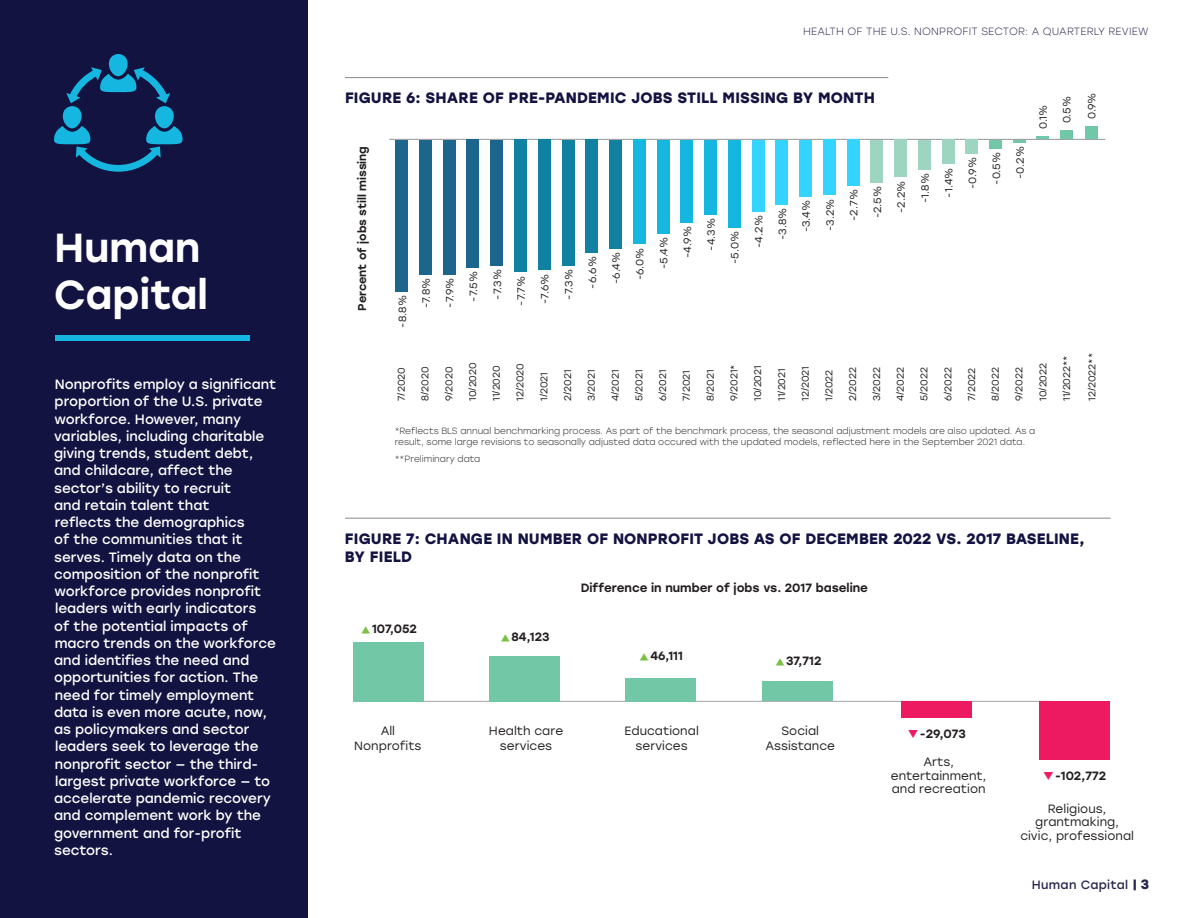
<style>
.page{position:relative;width:1188px;height:918px;background:#fff}
.page>*{position:absolute;margin:0;border:0;box-sizing:border-box;transform-origin:0 0}
.t1{font:500 40.5px/46.5px "Stolzl";color:#fff}
.t2{font:700 15px/18px "Stolzl";letter-spacing:.01em;color:#131342}
.t3{font:13.5px/17.2px "Stolzl";color:#fff}
.t4{font:12px/15px "Stolzl";letter-spacing:.005em;color:#231f20;text-align:center}
.t5{font:500 12px "Stolzl";color:#231f20}
.t6{font:12px "Stolzl";letter-spacing:.025em;color:#25244d}
.t7{font:500 11.4px "Stolzl";color:#231f20}
.t8{font:10.5px "Stolzl";color:#231f20}
.t9{font:300 10.5px "Stolzl";letter-spacing:.02em;color:#25244d}
.t10{font:9.75px "Stolzl";letter-spacing:-.01em;color:#231f20}
.t11{font:300 9px/10.8px "Stolzl";color:#231f20}
.s1{font-weight:700;font-size:13.5px}
</style>
<div class="page">
<div style="left:0;top:0;width:308px;height:918px;background:#131342"></div>
<div style="left:56px;top:335px;width:194px;height:6px;background:#15b6df"></div>
<svg style="left:54px;top:54px;width:129px;height:118px"></svg>
<hr style="left:354px;top:701px;width:697px;height:1px;background:#a4a3a3">
<div style="left:625px;top:678px;width:71px;height:24px;background:#72c7a7"></div>
<div style="left:763px;top:682px;width:70px;height:19px;background:#72c7a7"></div>
<div style="left:354px;top:642px;width:70px;height:59px;background:#72c7a7"></div>
<div style="left:489px;top:656px;width:71px;height:46px;background:#72c7a7"></div>
<div style="left:901px;top:701px;width:71px;height:17px;background:#ed1961"></div>
<div style="left:1039px;top:701px;width:71px;height:58px;background:#ed1961"></div>
<hr style="left:345px;top:518px;width:766px;height:1px;background:#8b8789">
<hr style="left:345px;top:77px;width:543px;height:1px;background:#8b8789">
<div style="left:395px;top:140px;width:13px;height:152px;background:#1c668e"></div>
<div style="left:419px;top:140px;width:13px;height:134px;background:#1c668e"></div>
<div style="left:443px;top:140px;width:13px;height:134px;background:#1c668e"></div>
<div style="left:466px;top:140px;width:13px;height:128px;background:#1c668e"></div>
<div style="left:490px;top:140px;width:13px;height:126px;background:#1c668e"></div>
<div style="left:514px;top:140px;width:13px;height:132px;background:#1081a1"></div>
<div style="left:538px;top:140px;width:13px;height:130px;background:#1081a1"></div>
<div style="left:562px;top:140px;width:12px;height:126px;background:#1081a1"></div>
<div style="left:585px;top:140px;width:13px;height:113px;background:#1081a1"></div>
<div style="left:609px;top:140px;width:13px;height:108px;background:#1081a1"></div>
<div style="left:633px;top:140px;width:13px;height:104px;background:#15b6df"></div>
<div style="left:657px;top:140px;width:13px;height:93px;background:#15b6df"></div>
<div style="left:680px;top:140px;width:13px;height:83px;background:#15b6df"></div>
<div style="left:704px;top:140px;width:13px;height:75px;background:#15b6df"></div>
<div style="left:728px;top:140px;width:13px;height:88px;background:#15b6df"></div>
<div style="left:752px;top:140px;width:13px;height:72px;background:#33d4ff"></div>
<div style="left:775px;top:140px;width:13px;height:64px;background:#33d4ff"></div>
<div style="left:799px;top:140px;width:13px;height:57px;background:#33d4ff"></div>
<div style="left:823px;top:140px;width:13px;height:55px;background:#33d4ff"></div>
<div style="left:847px;top:140px;width:13px;height:46px;background:#33d4ff"></div>
<div style="left:870px;top:140px;width:13px;height:43px;background:#9ed5c1"></div>
<div style="left:894px;top:140px;width:13px;height:37px;background:#9ed5c1"></div>
<div style="left:918px;top:140px;width:13px;height:30px;background:#9ed5c1"></div>
<div style="left:942px;top:140px;width:13px;height:24px;background:#9ed5c1"></div>
<div style="left:965px;top:140px;width:13px;height:14px;background:#9ed5c1"></div>
<div style="left:989px;top:140px;width:13px;height:9px;background:#72c7a7"></div>
<svg style="left:389px;top:136px;width:716px;height:7px"></svg>
<div style="left:1060px;top:131px;width:13px;height:8px;background:#72c7a7"></div>
<div style="left:1085px;top:126px;width:13px;height:13px;background:#72c7a7"></div>
<h1 class="t1" style="left:54px;top:223px;width:156px">Human<br>Capital</h1>
<p class="t3" style="left:54px;top:375px;width:224px">Nonprofits employ a significant proportion of the U.S. private workforce. However, many variables, including charitable giving trends, student debt, and childcare, affect the sector’s ability to recruit<br>and retain talent that<br>reflects the demographics<br>of the communities that it serves. Timely data on the composition of the nonprofit workforce provides nonprofit leaders with early indicators<br>of the potential impacts of macro trends on the workforce and identifies the need and opportunities for action. The need for timely employment data is even more acute, now, as policymakers and sector leaders seek to leverage the nonprofit sector — the third&shy;largest private workforce — to accelerate pandemic recovery and complement work by the government and for-profit sectors.</p>
<p class="t9" style="left:803px;top:25px;width:347px">HEALTH OF THE U.S. NONPROFIT SECTOR: A QUARTERLY REVIEW</p>
<p class="t2" style="left:345px;top:88px;width:531px">FIGURE 6: SHARE OF PRE-PANDEMIC JOBS STILL MISSING BY MONTH</p>
<p class="t7" style="left:354px;top:311px;width:166px;rotate:-90deg">Percent of jobs still missing</p>
<p class="t8" style="left:395px;top:328px;width:34px;rotate:-90deg">-8.8%</p>
<p class="t8" style="left:419px;top:308px;width:32px;rotate:-90deg">-7.8%</p>
<p class="t8" style="left:443px;top:308px;width:31px;rotate:-90deg">-7.9%</p>
<p class="t10" style="left:395px;top:401px;width:35px;rotate:-90deg">7/2020</p>
<p class="t10" style="left:418px;top:401px;width:36px;rotate:-90deg">8/2020</p>
<p class="t10" style="left:442px;top:401px;width:36px;rotate:-90deg">9/2020</p>
<p class="t8" style="left:466px;top:302px;width:32px;rotate:-90deg">-7.5%</p>
<p class="t10" style="left:466px;top:401px;width:40px;rotate:-90deg">10/2020</p>
<p class="t8" style="left:490px;top:300px;width:32px;rotate:-90deg">-7.3%</p>
<p class="t10" style="left:490px;top:401px;width:37px;rotate:-90deg">11/2020</p>
<p class="t8" style="left:514px;top:306px;width:32px;rotate:-90deg">-7.7%</p>
<p class="t8" style="left:538px;top:304px;width:32px;rotate:-90deg">-7.6%</p>
<p class="t8" style="left:561px;top:300px;width:32px;rotate:-90deg">-7.3%</p>
<p class="t8" style="left:585px;top:289px;width:34px;rotate:-90deg">-6.6%</p>
<p class="t10" style="left:513px;top:401px;width:39px;rotate:-90deg">12/2020</p>
<p class="t10" style="left:537px;top:401px;width:30px;rotate:-90deg">1/2021</p>
<p class="t10" style="left:561px;top:401px;width:33px;rotate:-90deg">2/2021</p>
<p class="t10" style="left:585px;top:401px;width:33px;rotate:-90deg">3/2021</p>
<p class="t8" style="left:609px;top:284px;width:34px;rotate:-90deg">-6.4%</p>
<p class="t10" style="left:609px;top:401px;width:33px;rotate:-90deg">4/2021</p>
<p class="t8" style="left:633px;top:280px;width:34px;rotate:-90deg">-6.0%</p>
<p class="t10" style="left:632px;top:401px;width:33px;rotate:-90deg">5/2021</p>
<p class="t8" style="left:656px;top:269px;width:34px;rotate:-90deg">-5.4%</p>
<p class="t10" style="left:656px;top:401px;width:33px;rotate:-90deg">6/2021</p>
<p class="t8" style="left:680px;top:258px;width:34px;rotate:-90deg">-4.9%</p>
<p class="t8" style="left:704px;top:251px;width:34px;rotate:-90deg">-4.3%</p>
<p class="t10" style="left:680px;top:401px;width:32px;rotate:-90deg">7/2021</p>
<p class="t10" style="left:704px;top:401px;width:33px;rotate:-90deg">8/2021</p>
<p class="t8" style="left:728px;top:264px;width:34px;rotate:-90deg">-5.0%</p>
<p class="t8" style="left:751px;top:248px;width:34px;rotate:-90deg">-4.2%</p>
<p class="t8" style="left:775px;top:240px;width:34px;rotate:-90deg">-3.8%</p>
<p class="t10" style="left:727px;top:401px;width:38px;rotate:-90deg">9/2021*</p>
<p class="t10" style="left:751px;top:401px;width:37px;rotate:-90deg">10/2021</p>
<p class="t10" style="left:775px;top:401px;width:34px;rotate:-90deg">11/2021</p>
<p class="t8" style="left:799px;top:232px;width:34px;rotate:-90deg">-3.4%</p>
<p class="t8" style="left:823px;top:231px;width:34px;rotate:-90deg">-3.2%</p>
<p class="t10" style="left:799px;top:401px;width:36px;rotate:-90deg">12/2021</p>
<p class="t10" style="left:822px;top:401px;width:33px;rotate:-90deg">1/2022</p>
<p class="t8" style="left:846px;top:221px;width:34px;rotate:-90deg">-2.7%</p>
<p class="t8" style="left:870px;top:218px;width:34px;rotate:-90deg">-2.5%</p>
<p class="t10" style="left:846px;top:401px;width:35px;rotate:-90deg">2/2022</p>
<p class="t10" style="left:870px;top:401px;width:35px;rotate:-90deg">3/2022</p>
<p class="t8" style="left:894px;top:213px;width:34px;rotate:-90deg">-2.2%</p>
<p class="t10" style="left:894px;top:401px;width:35px;rotate:-90deg">4/2022</p>
<p class="t8" style="left:918px;top:203px;width:32px;rotate:-90deg">-1.8%</p>
<p class="t10" style="left:917px;top:401px;width:35px;rotate:-90deg">5/2022</p>
<p class="t8" style="left:942px;top:198px;width:31px;rotate:-90deg">-1.4%</p>
<p class="t8" style="left:965px;top:189px;width:34px;rotate:-90deg">-0.9%</p>
<p class="t8" style="left:989px;top:185px;width:34px;rotate:-90deg">-0.5%</p>
<p class="t10" style="left:941px;top:401px;width:35px;rotate:-90deg">6/2022</p>
<p class="t10" style="left:965px;top:401px;width:34px;rotate:-90deg">7/2022</p>
<p class="t10" style="left:989px;top:401px;width:35px;rotate:-90deg">8/2022</p>
<p class="t8" style="left:1013px;top:179px;width:35px;rotate:-90deg">-0.2%</p>
<p class="t8" style="left:1036px;top:129px;width:25px;rotate:-90deg">0.1%</p>
<p class="t8" style="left:1060px;top:123px;width:29px;rotate:-90deg">0.5%</p>
<p class="t8" style="left:1084px;top:119px;width:28px;rotate:-90deg">0.9%</p>
<p class="t10" style="left:1012px;top:401px;width:35px;rotate:-90deg">9/2022</p>
<p class="t10" style="left:1036px;top:401px;width:39px;rotate:-90deg">10/2022</p>
<p class="t10" style="left:1060px;top:401px;width:47px;rotate:-90deg">11/2022**</p>
<p class="t10" style="left:1085px;top:401px;width:50px;rotate:-90deg">12/2022**</p>
<p class="t11" style="left:395px;top:425px;width:642px">*Reflects BLS annual benchmarking process. As part of the benchmark process, the seasonal adjustment models are also updated. As a result, some large revisions to seasonally adjusted data occured with the updated models, reflected here in the September 2021 data.</p>
<p class="t11" style="left:395px;top:453px;width:87px">**Preliminary data</p>
<p class="t2" style="left:345px;top:529px;width:741px">FIGURE 7: CHANGE IN NUMBER OF NONPROFIT JOBS AS OF DECEMBER 2022 VS. 2017 BASELINE,<br>BY FIELD</p>
<p class="t5" style="left:372px;top:620px;width:46px">107,052</p>
<p class="t4" style="left:354px;top:722px;width:69px">All<br>Nonprofits</p>
<p class="t5" style="left:512px;top:628px;width:39px">84,123</p>
<p class="t5" style="left:581px;top:580px;width:289px">Difference in number of jobs vs. 2017 baseline</p>
<p class="t5" style="left:650px;top:648px;width:34px">46,111</p>
<p class="t5" style="left:786px;top:652px;width:37px">37,712</p>
<p class="t4" style="left:489px;top:722px;width:76px">Health care services</p>
<p class="t4" style="left:624px;top:722px;width:76px">Educational services</p>
<p class="t4" style="left:765px;top:722px;width:71px">Social<br>Assistance</p>
<p class="t5" style="left:920px;top:725px;width:47px">-29,073</p>
<p class="t4" style="left:891px;top:755px;width:97px;line-height:13.5px">Arts, entertainment, and recreation</p>
<p class="t5" style="left:1055px;top:768px;width:52px">-102,772</p>
<p class="t4" style="left:1020px;top:801px;width:115px;line-height:13.5px">Religious, grantmaking, civic, professional</p>
<p class="t6" style="left:1032px;top:877px;width:119px">Human Capital <span class="s1">| 3</span></p>
</div>
